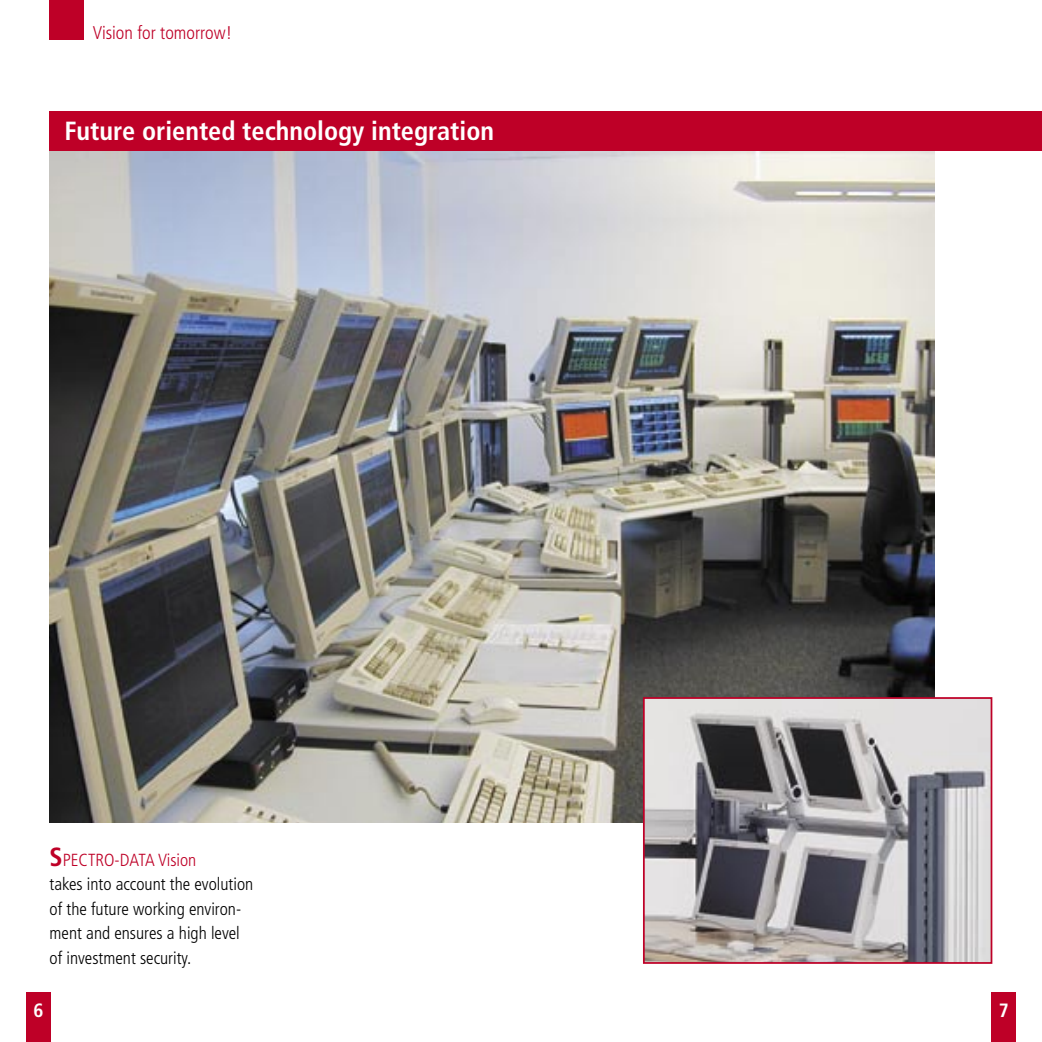
<style>
.page{position:relative;width:1042px;height:1042px;background:#fff}
.page>*{position:absolute;margin:0;border:0;box-sizing:border-box;transform-origin:0 0}
.t1{font:700 condensed 26.25px "Frutiger";color:#fff}
.t2{font:700 condensed 19.25px "Frutiger";color:#fff}
.t3{font:300 condensed 18.38px "Frutiger";color:#be0027}
.t4{font:300 condensed 17.5px/24.5px "Frutiger";color:#000}
.s1{font-weight:700;font-size:26.25px;color:#be0027}
.s2{color:#be0027}
</style>
<div class="page">
<div style="left:26px;top:992px;width:25px;height:50px;background:#be0027"></div>
<div style="left:991px;top:992px;width:25px;height:50px;background:#be0027"></div>
<img style="left:50px;top:151px;width:884px;height:671px">
<img style="left:646px;top:700px;width:343px;height:261px">
<div style="left:643px;top:697px;width:349px;height:267px;border:2px solid #be0027"></div>
<div style="left:50px;top:112px;width:992px;height:39px;background:#be0027"></div>
<div style="left:50px;top:0;width:34px;height:40px;background:#be0027"></div>
<p class="t3" style="left:93px;top:23px;width:141px">Vision for tomorrow!</p>
<h1 class="t1" style="left:64px;top:116px;width:431px">Future oriented technology integration</h1>
<p class="t4" style="left:50px;top:847px;width:205px"><span class="s1">S</span><span class="s2">PECTRO-DATA Vision<br></span>takes into account the evolution of the future working environ&shy;ment and ensures a high level of investment security.</p>
<p class="t2" style="left:34px;top:999px;width:12px">6</p>
<p class="t2" style="left:998px;top:999px;width:12px">7</p>
</div>
